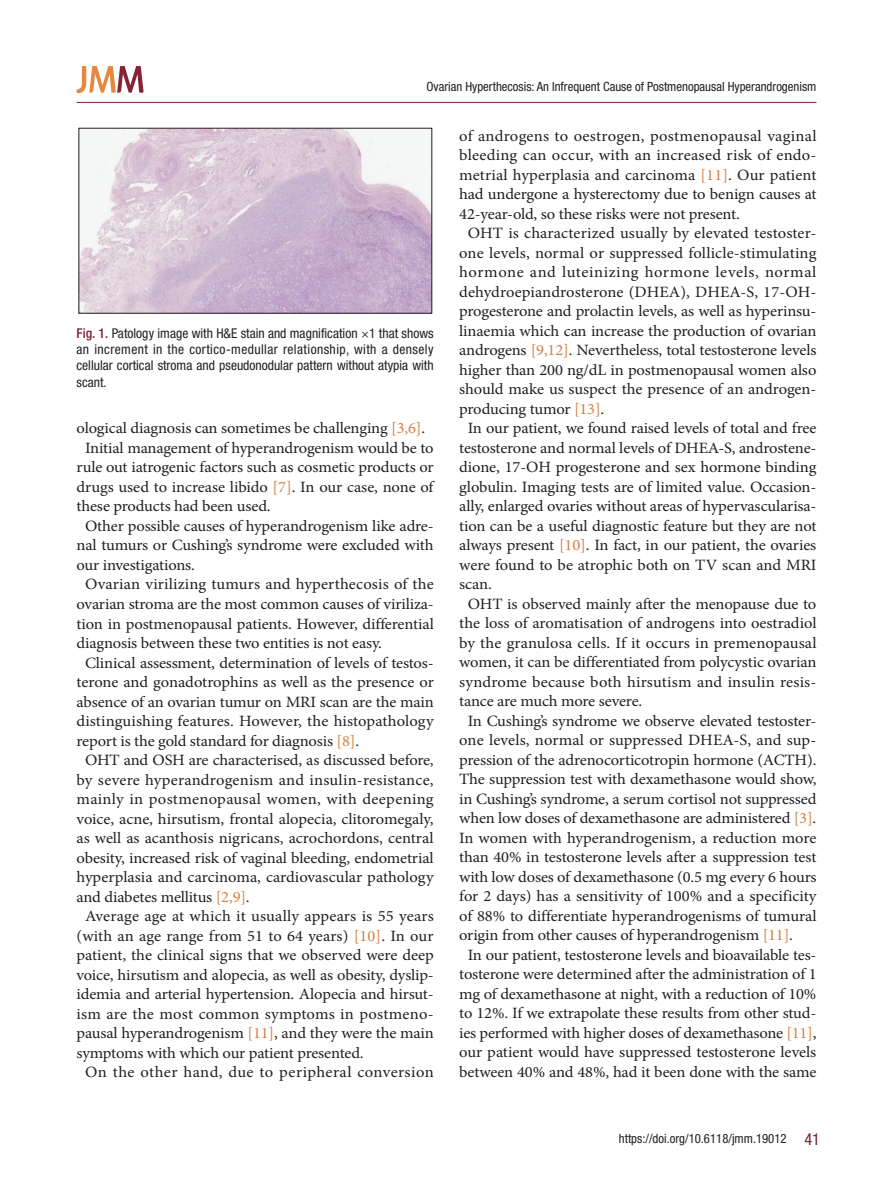
<style>
.page{position:relative;width:893px;height:1191px;background:#fff}
.page>*{position:absolute;margin:0;border:0;box-sizing:border-box;transform-origin:0 0}
.t1{font:condensed 16.5px "Helvetica Neue";color:#7a2331}
.t2{font:15.75px "Minion Pro";letter-spacing:-.01em;color:#231f20;scale:1.05 1}
.t3{font:15.75px "Minion Pro";letter-spacing:.01em;color:#231f20;scale:1.05 1}
.t4{font:15.75px "Minion Pro";letter-spacing:.015em;color:#231f20;scale:1.05 1}
.t5{font:15.75px "Minion Pro";letter-spacing:.02em;color:#231f20;scale:1.05 1}
.t6{font:15.75px "Minion Pro";letter-spacing:.03em;color:#231f20;scale:1.05 1}
.t7{font:15.75px "Minion Pro";letter-spacing:.025em;color:#231f20;scale:1.05 1}
.t8{font:condensed 13.5px/16.2px "Helvetica Neue";color:#231f20;text-align:justify}
.t9{font:condensed 12.75px "Helvetica Neue";color:#231f20}
.s1{font-weight:500;color:#7a2331}
.s2{color:#d38044}
</style>
<div class="page">
<hr style="left:77px;top:102px;width:739px;height:1px;background:#7a2331">
<svg style="left:77px;top:66px;width:67px;height:27px"></svg>
<img style="left:81px;top:130px;width:349px;height:181px">
<p class="t9" style="left:426px;top:79px;width:392px">Ovarian Hyperthecosis: An Infrequent Cause of Postmenopausal Hyperandrogenism</p>
<p class="t8" style="left:77px;top:325px;width:359px"><span class="s1">Fig. 1.</span> Patology image with H&amp;E stain and magnification ×1 that shows an increment in the cortico-medullar relationship, with a densely cellular cortical stroma and pseudonodular pattern without atypia with scant.</p>
<p class="t2" style="left:77px;top:418px;width:334px">ological diagnosis can sometimes be challenging <span class="s2">[3,6]</span>.</p>
<p class="t2" style="left:85px;top:437px;width:334px">Initial management of hyperandrogenism would be to</p>
<p class="t2" style="left:77px;top:457px;width:342px">rule out iatrogenic factors such as cosmetic products or</p>
<p class="t2" style="left:77px;top:476px;width:341px">drugs used to increase libido <span class="s2">[7]</span>. In our case, none of</p>
<p class="t2" style="left:77px;top:496px;width:186px">these products had been used.</p>
<p class="t2" style="left:85px;top:515px;width:334px">Other possible causes of hyperandrogenism like adre-</p>
<p class="t2" style="left:77px;top:535px;width:342px">nal tumurs or Cushing’s syndrome were excluded with</p>
<p class="t2" style="left:77px;top:554px;width:114px">our investigations.</p>
<p class="t3" style="left:85px;top:574px;width:334px">Ovarian virilizing tumurs and hyperthecosis of the</p>
<p class="t2" style="left:77px;top:593px;width:342px">ovarian stroma are the most common causes of viriliza-</p>
<p class="t2" style="left:77px;top:613px;width:342px">tion in postmenopausal patients. However, differential</p>
<p class="t2" style="left:77px;top:632px;width:292px">diagnosis between these two entities is not easy.</p>
<p class="t2" style="left:85px;top:652px;width:334px">Clinical assessment, determination of levels of testos-</p>
<p class="t2" style="left:77px;top:671px;width:342px">terone and gonadotrophins as well as the presence or</p>
<p class="t2" style="left:77px;top:691px;width:342px">absence of an ovarian tumur on MRI scan are the main</p>
<p class="t2" style="left:77px;top:710px;width:342px">distinguishing features. However, the histopathology</p>
<p class="t2" style="left:77px;top:730px;width:271px">report is the gold standard for diagnosis <span class="s2">[8]</span>.</p>
<p class="t2" style="left:85px;top:749px;width:334px">OHT and OSH are characterised, as discussed before,</p>
<p class="t4" style="left:77px;top:769px;width:342px">by severe hyperandrogenism and insulin-resistance,</p>
<p class="t5" style="left:77px;top:788px;width:342px">mainly in postmenopausal women, with deepening</p>
<p class="t2" style="left:77px;top:808px;width:342px">voice, acne, hirsutism, frontal alopecia, clitoromegaly,</p>
<p class="t2" style="left:77px;top:827px;width:342px">as well as acanthosis nigricans, acrochordons, central</p>
<p class="t2" style="left:77px;top:847px;width:342px">obesity, increased risk of vaginal bleeding, endometrial</p>
<p class="t2" style="left:77px;top:866px;width:342px">hyperplasia and carcinoma, cardiovascular pathology</p>
<p class="t2" style="left:77px;top:886px;width:166px">and diabetes mellitus <span class="s2">[2,9]</span>.</p>
<p class="t2" style="left:85px;top:905px;width:334px">Average age at which it usually appears is 55 years</p>
<p class="t2" style="left:77px;top:925px;width:342px">(with an age range from 51 to 64 years) <span class="s2">[10]</span>. In our</p>
<p class="t2" style="left:77px;top:944px;width:342px">patient, the clinical signs that we observed were deep</p>
<p class="t2" style="left:77px;top:964px;width:342px">voice, hirsutism and alopecia, as well as obesity, dyslip-</p>
<p class="t2" style="left:77px;top:983px;width:342px">idemia and arterial hypertension. Alopecia and hirsut-</p>
<p class="t3" style="left:77px;top:1003px;width:342px">ism are the most common symptoms in postmeno-</p>
<p class="t2" style="left:77px;top:1022px;width:342px">pausal hyperandrogenism <span class="s2">[11]</span>, and they were the main</p>
<p class="t2" style="left:77px;top:1042px;width:275px">symptoms with which our patient presented.</p>
<p class="t7" style="left:85px;top:1061px;width:334px">On the other hand, due to peripheral conversion</p>
<p class="t4" style="left:459px;top:125px;width:342px">of androgens to oestrogen, postmenopausal vaginal</p>
<p class="t4" style="left:459px;top:144px;width:342px">bleeding can occur, with an increased risk of endo-</p>
<p class="t2" style="left:459px;top:164px;width:342px">metrial hyperplasia and carcinoma <span class="s2">[11]</span>. Our patient</p>
<p class="t2" style="left:459px;top:183px;width:342px">had undergone a hysterectomy due to benign causes at</p>
<p class="t2" style="left:459px;top:203px;width:269px">42-year-old, so these risks were not present.</p>
<p class="t3" style="left:468px;top:222px;width:334px">OHT is characterized usually by elevated testoster-</p>
<p class="t2" style="left:459px;top:242px;width:342px">one levels, normal or suppressed follicle-stimulating</p>
<p class="t6" style="left:459px;top:261px;width:342px">hormone and luteinizing hormone levels, normal</p>
<p class="t2" style="left:459px;top:281px;width:342px">dehydroepiandrosterone (DHEA), DHEA-S, 17-OH-</p>
<p class="t2" style="left:459px;top:300px;width:342px">progesterone and prolactin levels, as well as hyperinsu-</p>
<p class="t2" style="left:459px;top:320px;width:342px">linaemia which can increase the production of ovarian</p>
<p class="t2" style="left:459px;top:339px;width:342px">androgens <span class="s2">[9,12]</span>. Nevertheless, total testosterone levels</p>
<p class="t2" style="left:459px;top:359px;width:342px">higher than 200 ng/dL in postmenopausal women also</p>
<p class="t2" style="left:459px;top:378px;width:342px">should make us suspect the presence of an androgen-</p>
<p class="t2" style="left:459px;top:398px;width:140px">producing tumor <span class="s2">[13]</span>.</p>
<p class="t2" style="left:468px;top:417px;width:334px">In our patient, we found raised levels of total and free</p>
<p class="t2" style="left:459px;top:437px;width:342px">testosterone and normal levels of DHEA-S, androstene-</p>
<p class="t2" style="left:459px;top:456px;width:342px">dione, 17-OH progesterone and sex hormone binding</p>
<p class="t2" style="left:459px;top:476px;width:342px">globulin. Imaging tests are of limited value. Occasion-</p>
<p class="t2" style="left:459px;top:495px;width:342px">ally, enlarged ovaries without areas of hypervascularisa-</p>
<p class="t2" style="left:459px;top:515px;width:342px">tion can be a useful diagnostic feature but they are not</p>
<p class="t2" style="left:459px;top:534px;width:342px">always present <span class="s2">[10]</span>. In fact, in our patient, the ovaries</p>
<p class="t2" style="left:459px;top:554px;width:342px">were found to be atrophic both on TV scan and MRI</p>
<p class="t2" style="left:459px;top:573px;width:32px">scan.</p>
<p class="t2" style="left:468px;top:593px;width:333px">OHT is observed mainly after the menopause due to</p>
<p class="t2" style="left:459px;top:612px;width:342px">the loss of aromatisation of androgens into oestradiol</p>
<p class="t2" style="left:459px;top:632px;width:342px">by the granulosa cells. If it occurs in premenopausal</p>
<p class="t2" style="left:459px;top:651px;width:342px">women, it can be differentiated from polycystic ovarian</p>
<p class="t3" style="left:459px;top:671px;width:342px">syndrome because both hirsutism and insulin resis-</p>
<p class="t2" style="left:459px;top:690px;width:176px">tance are much more severe.</p>
<p class="t2" style="left:468px;top:710px;width:334px">In Cushing’s syndrome we observe elevated testoster-</p>
<p class="t2" style="left:459px;top:729px;width:342px">one levels, normal or suppressed DHEA-S, and sup-</p>
<p class="t2" style="left:459px;top:749px;width:342px">pression of the adrenocorticotropin hormone (ACTH).</p>
<p class="t2" style="left:459px;top:768px;width:342px">The suppression test with dexamethasone would show,</p>
<p class="t2" style="left:459px;top:788px;width:342px">in Cushing’s syndrome, a serum cortisol not suppressed</p>
<p class="t2" style="left:459px;top:807px;width:341px">when low doses of dexamethasone are administered <span class="s2">[3]</span>.</p>
<p class="t2" style="left:459px;top:827px;width:342px">In women with hyperandrogenism, a reduction more</p>
<p class="t2" style="left:459px;top:846px;width:342px">than 40% in testosterone levels after a suppression test</p>
<p class="t2" style="left:459px;top:866px;width:342px">with low doses of dexamethasone (0.5 mg every 6 hours</p>
<p class="t2" style="left:459px;top:885px;width:342px">for 2 days) has a sensitivity of 100% and a specificity</p>
<p class="t2" style="left:459px;top:905px;width:342px">of 88% to differentiate hyperandrogenisms of tumural</p>
<p class="t2" style="left:459px;top:924px;width:319px">origin from other causes of hyperandrogenism <span class="s2">[11]</span>.</p>
<p class="t2" style="left:468px;top:944px;width:334px">In our patient, testosterone levels and bioavailable tes-</p>
<p class="t2" style="left:459px;top:963px;width:342px">tosterone were determined after the administration of 1</p>
<p class="t2" style="left:459px;top:983px;width:342px">mg of dexamethasone at night, with a reduction of 10%</p>
<p class="t2" style="left:459px;top:1002px;width:342px">to 12%. If we extrapolate these results from other stud-</p>
<p class="t2" style="left:459px;top:1022px;width:342px">ies performed with higher doses of dexamethasone <span class="s2">[11]</span>,</p>
<p class="t2" style="left:459px;top:1041px;width:342px">our patient would have suppressed testosterone levels</p>
<p class="t2" style="left:459px;top:1061px;width:342px">between 40% and 48%, had it been done with the same</p>
<p class="t9" style="left:619px;top:1131px;width:169px">https://doi.org/10.6118/jmm.19012</p>
<p class="t1" style="left:804px;top:1129px;width:17px">41</p>
</div>
